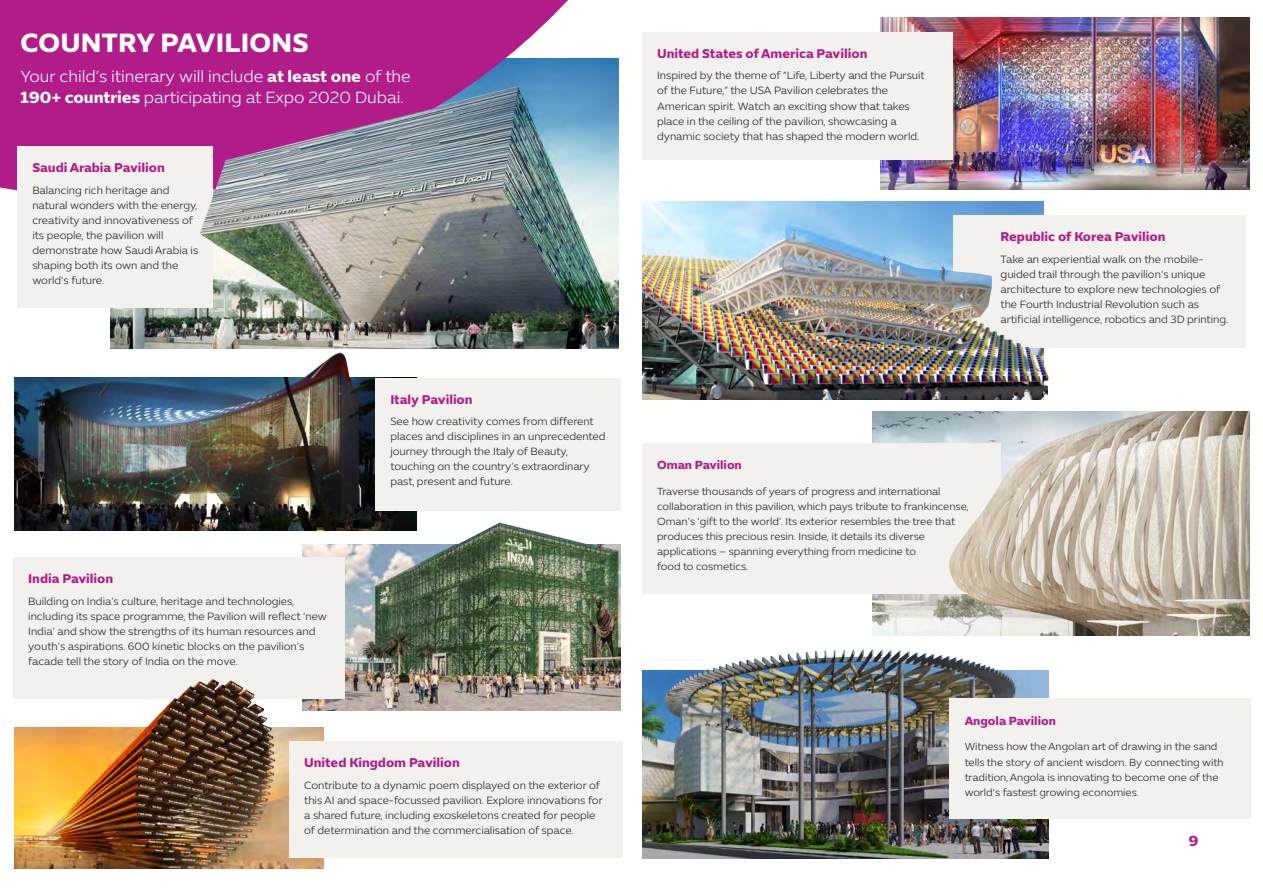
<style>
.page{position:relative;width:1263px;height:893px;background:#fff}
.page>*{position:absolute;margin:0;border:0;box-sizing:border-box;transform-origin:0 0}
.Headline{font:700 27px "Expo Sans Std";letter-spacing:.01em;color:#fff}
.Headline_-_Secondary{font:300 16.5px/21px "Expo Sans Std";color:#fff}
.t1{font:700 15px "Expo Sans Std";color:#b11c89}
.Body_Copy_-_Subhead{font:700 12.9px "Expo Sans Std";color:#b11c89}
.Body_Copy_-_Subhead-2{font:700 12px "Expo Sans Std";color:#b11c89}
.Body_Copy{font:300 10.8px/15.1px "Expo Sans Std";color:#231f20}
.Body_Copy-2{font:300 10.5px/15.1px "Expo Sans Std";color:#231f20}
.s1{font-weight:700}
</style>
<div class="page">
<img style="left:642px;top:202px;width:402px;height:198px">
<img style="left:111px;top:246px;width:507px;height:102px">
<svg style="left:0;top:0;width:839px;height:246px;fill:#b11c89"></svg>
<img style="left:642px;top:670px;width:406px;height:189px">
<img style="left:302px;top:544px;width:319px;height:167px">
<div style="left:13px;top:557px;width:332px;height:141px;background:#f3f1ee"></div>
<div style="left:17px;top:146px;width:196px;height:162px;background:#f3f1ee"></div>
<img style="left:880px;top:17px;width:369px;height:173px">
<div style="left:642px;top:32px;width:310px;height:127px;background:#f3f1ee"></div>
<div style="left:954px;top:215px;width:292px;height:133px;background:#f3f1ee"></div>
<img style="left:15px;top:378px;width:402px;height:152px">
<div style="left:375px;top:378px;width:246px;height:133px;background:#f3f1ee"></div>
<img style="left:200px;top:87px;width:319px;height:258px">
<img style="left:15px;top:727px;width:309px;height:141px">
<img style="left:93px;top:679px;width:181px;height:105px">
<div style="left:289px;top:742px;width:334px;height:116px;background:#f3f1ee"></div>
<img style="left:403px;top:523px;width:214px;height:104px">
<img style="left:105px;top:353px;width:253px;height:90px">
<img style="left:872px;top:411px;width:378px;height:224px">
<div style="left:642px;top:443px;width:358px;height:150px;background:#f3f1ee"></div>
<img style="left:873px;top:258px;width:175px;height:137px">
<img style="left:948px;top:422px;width:229px;height:209px">
<img style="left:739px;top:650px;width:276px;height:58px">
<img style="left:701px;top:660px;width:57px;height:38px">
<div style="left:949px;top:699px;width:302px;height:120px;background:#f3f1ee"></div>
<p class="Headline" style="left:21px;top:26px;width:290px">COUNTRY PAVILIONS</p>
<p class="Headline_-_Secondary" style="left:20px;top:65px;width:392px">Your child’s itinerary will include <span class="s1">at least one</span> of the<br><span class="s1">190+ countries</span> participating at Expo 2020 Dubai.</p>
<p class="Body_Copy_-_Subhead" style="left:32px;top:160px;width:134px">Saudi Arabia Pavilion</p>
<p class="Body_Copy" style="left:32px;top:183px;width:167px">Balancing rich heritage and natural wonders with the energy, creativity and innovativeness of its people, the pavilion will demonstrate how Saudi Arabia is shaping both its own and the world’s future.</p>
<p class="Body_Copy_-_Subhead" style="left:28px;top:570px;width:86px">India Pavilion</p>
<p class="Body_Copy" style="left:28px;top:593px;width:300px">Building on India’s culture, heritage and technologies, including its space programme, the Pavilion will reflect ‘new India’ and show the strengths of its human resources and youth’s aspirations. 600 kinetic blocks on the pavilion’s facade tell the story of India on the move.</p>
<p class="Body_Copy_-_Subhead" style="left:390px;top:391px;width:84px">Italy Pavilion</p>
<p class="Body_Copy" style="left:390px;top:414px;width:217px">See how creativity comes from different places and disciplines in an unprecedented journey through the Italy of Beauty, touching on the country’s extraordinary past, present and future.</p>
<p class="Body_Copy_-_Subhead" style="left:304px;top:755px;width:157px">United Kingdom Pavilion</p>
<p class="Body_Copy" style="left:304px;top:778px;width:300px">Contribute to a dynamic poem displayed on the exterior of this AI and space-focussed pavilion. Explore innovations for a shared future, including exoskeletons created for people of determination and the commercialisation of space.</p>
<p class="Body_Copy_-_Subhead" style="left:657px;top:45px;width:212px">United States of America Pavilion</p>
<p class="Body_Copy" style="left:657px;top:68px;width:269px">Inspired by the theme of “Life, Liberty and the Pursuit of the Future,” the USA Pavilion celebrates the American spirit. Watch an exciting show that takes place in the ceiling of the pavilion, showcasing a dynamic society that has shaped the modern world.</p>
<p class="Body_Copy_-_Subhead" style="left:1000px;top:229px;width:166px">Republic of Korea Pavilion</p>
<p class="Body_Copy" style="left:1000px;top:252px;width:229px">Take an experiential walk on the mobile&shy;guided trail through the pavilion’s unique architecture to explore new technologies of the Fourth Industrial Revolution such as artificial intelligence, robotics and 3D printing.</p>
<p class="Body_Copy_-_Subhead-2" style="left:657px;top:457px;width:86px">Oman Pavilion</p>
<p class="Body_Copy-2" style="left:657px;top:483px;width:313px">Traverse thousands of years of progress and international collaboration in this pavilion, which pays tribute to frankincense, Oman’s ‘gift to the world’. Its exterior resembles the tree that produces this precious resin. Inside, it details its diverse applications – spanning everything from medicine to<br>food to cosmetics.</p>
<p class="Body_Copy_-_Subhead-2" style="left:965px;top:713px;width:93px">Angola Pavilion</p>
<p class="Body_Copy-2" style="left:965px;top:739px;width:260px">Witness how the Angolan art of drawing in the sand tells the story of ancient wisdom. By connecting with tradition, Angola is innovating to become one of the world’s fastest growing economies.</p>
<h3 class="t1" style="left:1188px;top:831px;width:12px">9</h3>
</div>
